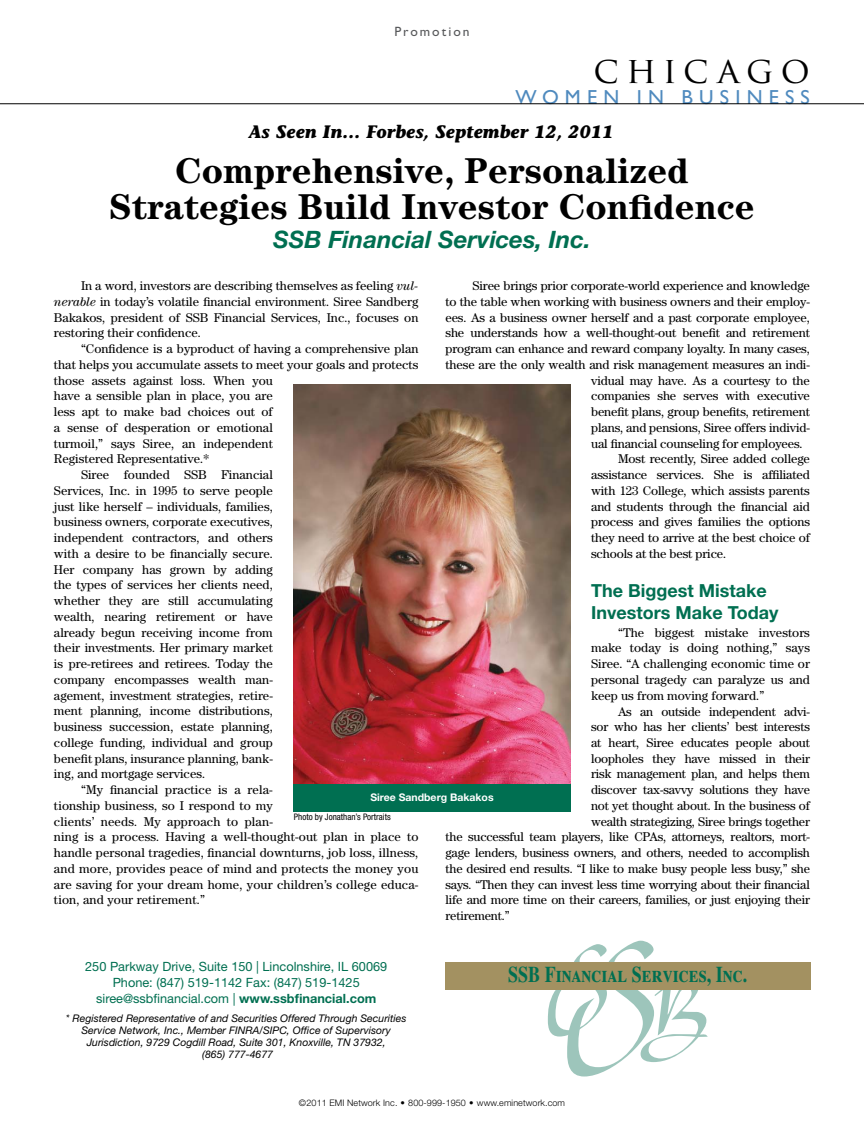
<style>
.page{position:relative;width:864px;height:1134px;background:#fff}
.page>*{position:absolute;margin:0;border:0;box-sizing:border-box;transform-origin:0 0}
.t1{font:700 36px/36px "Century Std";color:#000;text-align:center}
.t2{font:36px "Trajan Pro";letter-spacing:.185em;color:#000}
.t3{font:italic 700 24px "Helvetica Neue LT Std";color:#006f51}
.t4{font:700 22.5px "Times LT Std";color:#006f51;scale:.8 1}
.t5{font:20.4px "Gill Sans Std";letter-spacing:.3em;color:#4f8abe}
.t6{font:700 18px/21.6px "Helvetica Neue LT Std";color:#006f51}
.t7{font:italic 700 18px "Stone Informal Std";color:#000}
.t8{font:13.5px "Gill Sans Std";letter-spacing:.15em;color:#58595b}
.t9{font:12.75px/15.8px "Century Std";color:#000;text-align:justify}
.t10{font:12.75px/15.8px "Helvetica Neue LT Std";color:#006f51;text-align:center}
.t11{font:italic 10.5px/12px "Helvetica Neue LT Std";color:#000;text-align:center}
.t12{font:700 10.5px "Helvetica Neue LT Std";color:#fff}
.t13{font:300 9px "Helvetica Neue LT Std";letter-spacing:.01em;color:#000}
.t14{font:condensed 9px "Helvetica Neue LT Std";color:#000}
.s1{font-style:italic}
.s2{font-weight:700}
</style>
<div class="page">
<hr style="left:0;top:104px;width:864px;height:1px;background:#000">
<svg style="left:548px;top:941px;width:160px;height:136px"></svg>
<img style="left:293px;top:384px;width:278px;height:400px">
<div style="left:445px;top:962px;width:366px;height:28px;background:#a39161"></div>
<div style="left:293px;top:784px;width:278px;height:27px;background:#006f51"></div>
<p class="t8" style="left:394px;top:24px;width:77px">Promotion</p>
<h1 class="t2" style="left:594px;top:47px;width:218px">CHICAGO</h1>
<h3 class="t5" style="left:516px;top:85px;width:296px">WOMEN IN BUSINESS</h3>
<h3 class="t7" style="left:249px;top:121px;width:366px">As Seen In… Forbes, September 12, 2011</h3>
<h1 class="t1" style="left:109px;top:152px;width:647px">Comprehensive, Personalized<br>Strategies Build Investor Confidence</h1>
<h2 class="t3" style="left:273px;top:225px;width:319px">SSB Financial Services, Inc.</h2>
<p class="t9" style="left:472px;top:278px;width:339px">Siree brings prior corporate-world experience and knowledge</p>
<p class="t9" style="left:445px;top:294px;width:366px">to the table when working with business owners and their employ-</p>
<p class="t9" style="left:445px;top:309px;width:366px">ees. As a business owner herself and a past corporate employee,</p>
<p class="t9" style="left:445px;top:325px;width:366px">she understands how a well-thought-out benefit and retirement</p>
<p class="t9" style="left:445px;top:341px;width:366px">program can enhance and reward company loyalty. In many cases,</p>
<p class="t9" style="left:445px;top:357px;width:366px">these are the only wealth and risk management measures an indi-</p>
<p class="t9" style="left:591px;top:372px;width:220px">vidual may have. As a courtesy to the</p>
<p class="t9" style="left:591px;top:388px;width:220px">companies she serves with executive</p>
<p class="t9" style="left:591px;top:404px;width:220px">benefit plans, group benefits, retirement</p>
<p class="t9" style="left:591px;top:420px;width:220px">plans, and pensions, Siree offers individ-</p>
<p class="t9" style="left:591px;top:435px;width:213px">ual financial counseling for employees.</p>
<p class="t9" style="left:618px;top:451px;width:193px">Most recently, Siree added college</p>
<p class="t9" style="left:591px;top:467px;width:220px">assistance services. She is affiliated</p>
<p class="t9" style="left:591px;top:483px;width:220px">with 123 College, which assists parents</p>
<p class="t9" style="left:591px;top:498px;width:220px">and students through the financial aid</p>
<p class="t9" style="left:591px;top:514px;width:220px">process and gives families the options</p>
<p class="t9" style="left:591px;top:530px;width:220px">they need to arrive at the best choice of</p>
<p class="t9" style="left:591px;top:545px;width:137px">schools at the best price.</p>
<h3 class="t6" style="left:591px;top:580px;width:189px">The Biggest Mistake<br>Investors Make Today</h3>
<p class="t9" style="left:591px;top:624px;width:220px;text-indent:27px">“The biggest mistake investors make today is doing nothing,” says Siree. “A challenging economic time or personal tragedy can paralyze us and keep us from moving forward.”</p>
<p class="t9" style="left:618px;top:703px;width:193px">As an outside independent advi-</p>
<p class="t9" style="left:591px;top:719px;width:220px">sor who has her clients’ best interests</p>
<p class="t9" style="left:591px;top:735px;width:220px">at heart, Siree educates people about</p>
<p class="t9" style="left:591px;top:750px;width:220px">loopholes they have missed in their</p>
<p class="t9" style="left:591px;top:766px;width:220px">risk management plan, and helps them</p>
<p class="t9" style="left:591px;top:782px;width:220px">discover tax-savvy solutions they have</p>
<p class="t9" style="left:591px;top:798px;width:220px">not yet thought about. In the business of</p>
<p class="t9" style="left:591px;top:813px;width:220px">wealth strategizing, Siree brings together</p>
<p class="t9" style="left:445px;top:829px;width:366px">the successful team players, like CPAs, attorneys, realtors, mort-</p>
<p class="t9" style="left:445px;top:845px;width:366px">gage lenders, business owners, and others, needed to accomplish</p>
<p class="t9" style="left:445px;top:861px;width:366px">the desired end results. “I like to make busy people less busy,” she</p>
<p class="t9" style="left:445px;top:876px;width:366px">says. “Then they can invest less time worrying about their financial</p>
<p class="t9" style="left:445px;top:892px;width:366px">life and more time on their careers, families, or just enjoying their</p>
<p class="t9" style="left:445px;top:908px;width:66px">retirement.”</p>
<p class="t9" style="left:54px;top:278px;width:366px;text-indent:27px">In a word, investors are describing themselves as feeling <span class="s1">vul&shy;nerable</span> in today’s volatile financial environment. Siree Sandberg Bakakos, president of SSB Financial Services, Inc., focuses on restoring their confidence.</p>
<p class="t9" style="left:81px;top:341px;width:339px">“Confidence is a byproduct of having a comprehensive plan</p>
<p class="t9" style="left:54px;top:357px;width:366px">that helps you accumulate assets to meet your goals and protects</p>
<p class="t9" style="left:54px;top:372px;width:220px">those assets against loss. When you</p>
<p class="t9" style="left:54px;top:388px;width:220px">have a sensible plan in place, you are</p>
<p class="t9" style="left:54px;top:404px;width:220px">less apt to make bad choices out of</p>
<p class="t9" style="left:54px;top:420px;width:220px">a sense of desperation or emotional</p>
<p class="t9" style="left:54px;top:435px;width:220px">turmoil,” says Siree, an independent</p>
<p class="t9" style="left:54px;top:451px;width:157px">Registered Representative.*</p>
<p class="t9" style="left:81px;top:467px;width:193px">Siree founded SSB Financial</p>
<p class="t9" style="left:54px;top:483px;width:220px">Services, Inc. in 1995 to serve people</p>
<p class="t9" style="left:54px;top:498px;width:220px">just like herself – individuals, families,</p>
<p class="t9" style="left:54px;top:514px;width:220px">business owners, corporate executives,</p>
<p class="t9" style="left:54px;top:530px;width:220px">independent contractors, and others</p>
<p class="t9" style="left:54px;top:545px;width:220px">with a desire to be financially secure.</p>
<p class="t9" style="left:54px;top:561px;width:220px">Her company has grown by adding</p>
<p class="t9" style="left:54px;top:577px;width:220px">the types of services her clients need,</p>
<p class="t9" style="left:54px;top:593px;width:220px">whether they are still accumulating</p>
<p class="t9" style="left:54px;top:608px;width:220px">wealth, nearing retirement or have</p>
<p class="t9" style="left:54px;top:624px;width:220px">already begun receiving income from</p>
<p class="t9" style="left:54px;top:640px;width:220px">their investments. Her primary market</p>
<p class="t9" style="left:54px;top:656px;width:220px">is pre-retirees and retirees. Today the</p>
<p class="t9" style="left:54px;top:671px;width:220px">company encompasses wealth man-</p>
<p class="t9" style="left:54px;top:687px;width:220px">agement, investment strategies, retire-</p>
<p class="t9" style="left:54px;top:703px;width:220px">ment planning, income distributions,</p>
<p class="t9" style="left:54px;top:719px;width:220px">business succession, estate planning,</p>
<p class="t9" style="left:54px;top:734px;width:220px">college funding, individual and group</p>
<p class="t9" style="left:54px;top:750px;width:220px">benefit plans, insurance planning, bank-</p>
<p class="t9" style="left:54px;top:766px;width:153px">ing, and mortgage services.</p>
<p class="t9" style="left:81px;top:782px;width:193px">“My financial practice is a rela-</p>
<p class="t9" style="left:54px;top:797px;width:220px">tionship business, so I respond to my</p>
<p class="t9" style="left:54px;top:813px;width:220px">clients’ needs. My approach to plan-</p>
<p class="t9" style="left:54px;top:829px;width:366px">ning is a process. Having a well-thought-out plan in place to</p>
<p class="t9" style="left:54px;top:845px;width:366px">handle personal tragedies, financial downturns, job loss, illness,</p>
<p class="t9" style="left:54px;top:860px;width:366px">and more, provides peace of mind and protects the money you</p>
<p class="t9" style="left:54px;top:876px;width:366px">are saving for your dream home, your children’s college educa-</p>
<p class="t9" style="left:54px;top:892px;width:153px">tion, and your retirement.”</p>
<p class="t12" style="left:370px;top:791px;width:125px">Siree Sandberg Bakakos</p>
<p class="t14" style="left:294px;top:812px;width:98px">Photo by Jonathan’s Portraits</p>
<p class="t10" style="left:85px;top:959px;width:304px">250 Parkway Drive, Suite 150 | Lincolnshire, IL 60069<br>Phone: (847) 519-1142 Fax: (847) 519-1425 siree@ssbfinancial.com | <span class="s2">www.ssbfinancial.com</span></p>
<p class="t11" style="left:66px;top:1012px;width:342px">* Registered Representative of and Securities Offered Through Securities Service Network, Inc., Member FINRA/SIPC, Office of Supervisory Jurisdiction, 9729 Cogdill Road, Suite 301, Knoxville, TN 37932,<br>(865) 777-4677</p>
<h3 class="t4" style="left:508px;top:961px;width:300px">SSB Financial Services, Inc.</h3>
<p class="t13" style="left:299px;top:1097px;width:268px">©2011 EMI Network Inc. • 800-999-1950 • www.eminetwork.com</p>
</div>
